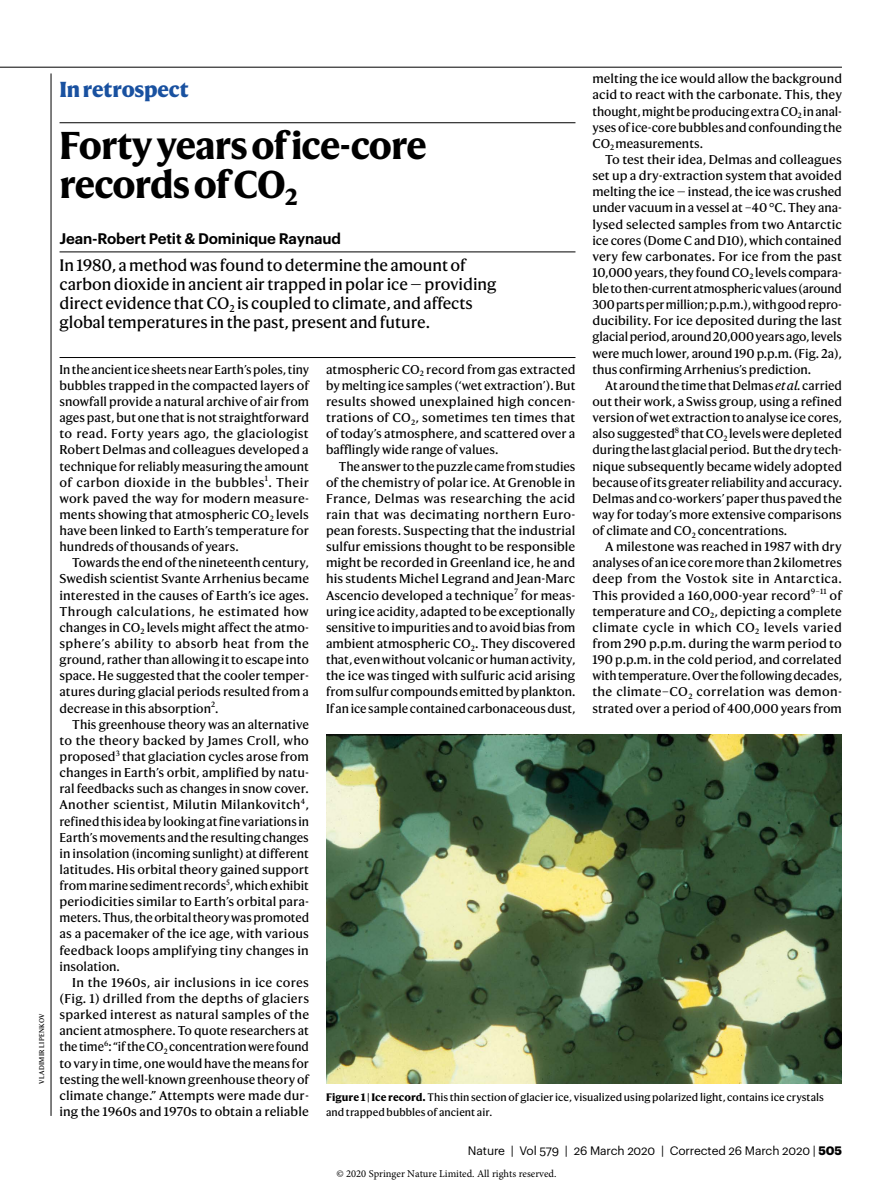
<style>
.page{position:relative;width:893px;height:1187px;background:#fff}
.page>*{position:absolute;margin:0;border:0;box-sizing:border-box;transform-origin:0 0}
.t1{font:700 37.5px/39px "Harding";letter-spacing:-.025em;color:#000}
.t2{font:800 21px "Harding";letter-spacing:-.01em;color:#1951a0}
.t3{font:16.2px/19px "Harding Text";letter-spacing:-.005em;color:#000}
.t4{font:600 15px "Graphik Naturel";letter-spacing:-.01em;color:#000}
.t5{font:12.3px/16.2px "Harding Text";color:#000;text-align:justify}
.t6{font:12px "Graphik Naturel";letter-spacing:-.01em;color:#000}
.t7{font:10.5px/15px "Harding Text";letter-spacing:.005em;color:#000}
.t8{font:10.5px "Minion Pro";color:#000}
.t9{font:6.75px "Harding Text";letter-spacing:.05em;color:#000}
.s1{font-style:italic}
.s2{font-weight:700}
</style>
<div class="page">
<hr style="left:60px;top:357px;width:515px;height:1px;background:#000">
<hr style="left:60px;top:122px;width:515px;height:1px;background:#000">
<hr style="left:60px;top:251px;width:515px;height:1px;background:#000">
<img style="left:326px;top:735px;width:516px;height:348px">
<hr style="left:51px;top:73px;width:1px;height:1042px;background:#000">
<hr style="left:0;top:67px;width:842px;height:1px;background:#000">
<p class="t9" style="left:38px;top:1083px;width:72px;rotate:-90deg">VLADIMIR LIPENKOV</p>
<p class="t5" style="left:592px;top:71px;width:251px">melting the ice would allow the background acid to react with the carbonate. This, they thought, might be producing extra CO<sub>2</sub> in anal&shy;yses of ice-core bubbles and confounding the CO<sub>2</sub> measurements.</p>
<p class="t5" style="left:592px;top:152px;width:251px;text-indent:13px">To test their idea, Delmas and colleagues set up a dry-extraction system that avoided melting the ice — instead, the ice was crushed under vacuum in a vessel at –40 °C. They ana&shy;lysed selected samples from two Antarctic ice cores (Dome C and D10), which contained very few carbonates. For ice from the past 10,000 years, they found CO<sub>2</sub> levels compara&shy;ble to then-current atmospheric values (around 300 parts per million; p.p.m.), with good repro&shy;ducibility. For ice deposited during the last glacial period, around 20,000 years ago, levels were much lower, around 190 p.p.m. (Fig. 2a), thus confirming Arrhenius’s prediction.</p>
<p class="t5" style="left:592px;top:377px;width:251px;text-indent:13px">At around the time that Delmas <span class="s1">et al.</span> carried out their work, a Swiss group, using a refined version of wet extraction to analyse ice cores, also suggested<sup>8</sup> that CO<sub>2</sub> levels were depleted during the last glacial period. But the dry tech&shy;nique subsequently became widely adopted because of its greater reliability and accuracy.<br>Delmas and co-workers’ paper thus paved the way for today’s more extensive comparisons of climate and CO<sub>2</sub> concentrations.</p>
<p class="t5" style="left:592px;top:539px;width:251px;text-indent:13px">A milestone was reached in 1987 with dry analyses of an ice core more than 2 kilometres deep from the Vostok site in Antarctica.<br>This provided a 160,000-year record<sup>9–11</sup> of temperature and CO<sub>2</sub>, depicting a complete climate cycle in which CO<sub>2</sub> levels varied from 290 p.p.m. during the warm period to 190 p.p.m. in the cold period, and correlated with temperature. Over the following decades, the climate–CO<sub>2</sub> correlation was demon&shy;strated over a period of 400,000 years from</p>
<h2 class="t2" style="left:60px;top:76px;width:131px">In retrospect</h2>
<h1 class="t1" style="left:60px;top:126px;width:369px">Forty years of ice-core records of CO<sub>2</sub></h1>
<p class="t4" style="left:60px;top:227px;width:283px">Jean-Robert Petit &amp; Dominique Raynaud</p>
<h3 class="t3" style="left:60px;top:256px;width:438px">In 1980, a method was found to determine the amount of carbon dioxide in ancient air trapped in polar ice — providing direct evidence that CO<sub>2</sub> is coupled to climate, and affects global temperatures in the past, present and future.</h3>
<p class="t5" style="left:60px;top:361px;width:251px">In the ancient ice sheets near Earth’s poles, tiny bubbles trapped in the compacted layers of snowfall provide a natural archive of air from ages past, but one that is not straightforward to read. Forty years ago, the glaciologist Robert Delmas and colleagues developed a technique for reliably measuring the amount of carbon dioxide in the bubbles<sup>1</sup>. Their work paved the way for modern measure&shy;ments showing that atmospheric CO<sub>2</sub> levels have been linked to Earth’s temperature for hundreds of thousands of years.</p>
<p class="t5" style="left:60px;top:555px;width:251px;text-indent:13px">Towards the end of the nineteenth century, Swedish scientist Svante Arrhenius became interested in the causes of Earth’s ice ages.<br>Through calculations, he estimated how changes in CO<sub>2</sub> levels might affect the atmo&shy;sphere’s ability to absorb heat from the ground, rather than allowing it to escape into space. He suggested that the cooler temper&shy;atures during glacial periods resulted from a decrease in this absorption<sup>2</sup>.</p>
<p class="t5" style="left:60px;top:716px;width:251px;text-indent:13px">This greenhouse theory was an alternative to the theory backed by James Croll, who proposed<sup>3</sup> that glaciation cycles arose from changes in Earth’s orbit, amplified by natu&shy;ral feedbacks such as changes in snow cover.<br>Another scientist, Milutin Milankovitch<sup>4</sup>, refined this idea by looking at fine variations in Earth’s movements and the resulting changes in insolation (incoming sunlight) at different latitudes. His orbital theory gained support from marine sediment records<sup>5</sup>, which exhibit periodicities similar to Earth’s orbital para&shy;meters. Thus, the orbital theory was promoted as a pacemaker of the ice age, with various feedback loops amplifying tiny changes in insolation.</p>
<p class="t5" style="left:60px;top:974px;width:251px;text-indent:13px">In the 1960s, air inclusions in ice cores (Fig. 1) drilled from the depths of glaciers sparked interest as natural samples of the ancient atmosphere. To quote researchers at the time<sup>6</sup>: “if the CO<sub>2</sub> concentration were found to vary in time, one would have the means for testing the well-known greenhouse theory of climate change.” Attempts were made dur&shy;ing the 1960s and 1970s to obtain a reliable</p>
<p class="t5" style="left:326px;top:361px;width:251px">atmospheric CO<sub>2</sub> record from gas extracted by melting ice samples (‘wet extraction’). But results showed unexplained high concen&shy;trations of CO<sub>2</sub>, sometimes ten times that of today’s atmosphere, and scattered over a bafflingly wide range of values.</p>
<p class="t5" style="left:326px;top:458px;width:251px;text-indent:13px">The answer to the puzzle came from studies of the chemistry of polar ice. At Grenoble in France, Delmas was researching the acid rain that was decimating northern Euro&shy;pean forests. Suspecting that the industrial sulfur emissions thought to be responsible might be recorded in Greenland ice, he and his students Michel Legrand and Jean-Marc Ascencio developed a technique<sup>7</sup> for meas&shy;uring ice acidity, adapted to be exceptionally sensitive to impurities and to avoid bias from ambient atmospheric CO<sub>2</sub>. They discovered that, even without volcanic or human activity, the ice was tinged with sulfuric acid arising from sulfur compounds emitted by plankton.<br>If an ice sample contained carbonaceous dust,</p>
<p class="t7" style="left:326px;top:1089px;width:499px"><span class="s2">Figure 1 | Ice record.</span> This thin section of glacier ice, visualized using polarized light, contains ice crystals and trapped bubbles of ancient air.</p>
<p class="t6" style="left:468px;top:1141px;width:375px">Nature | Vol 579 | 26 March 2020 | Corrected 26 March 2020 | <span class="s2">505</span></p>
<p class="t8" style="left:336px;top:1166px;width:222px">© 2020 Springer Nature Limited. All rights reserved.</p>
</div>
